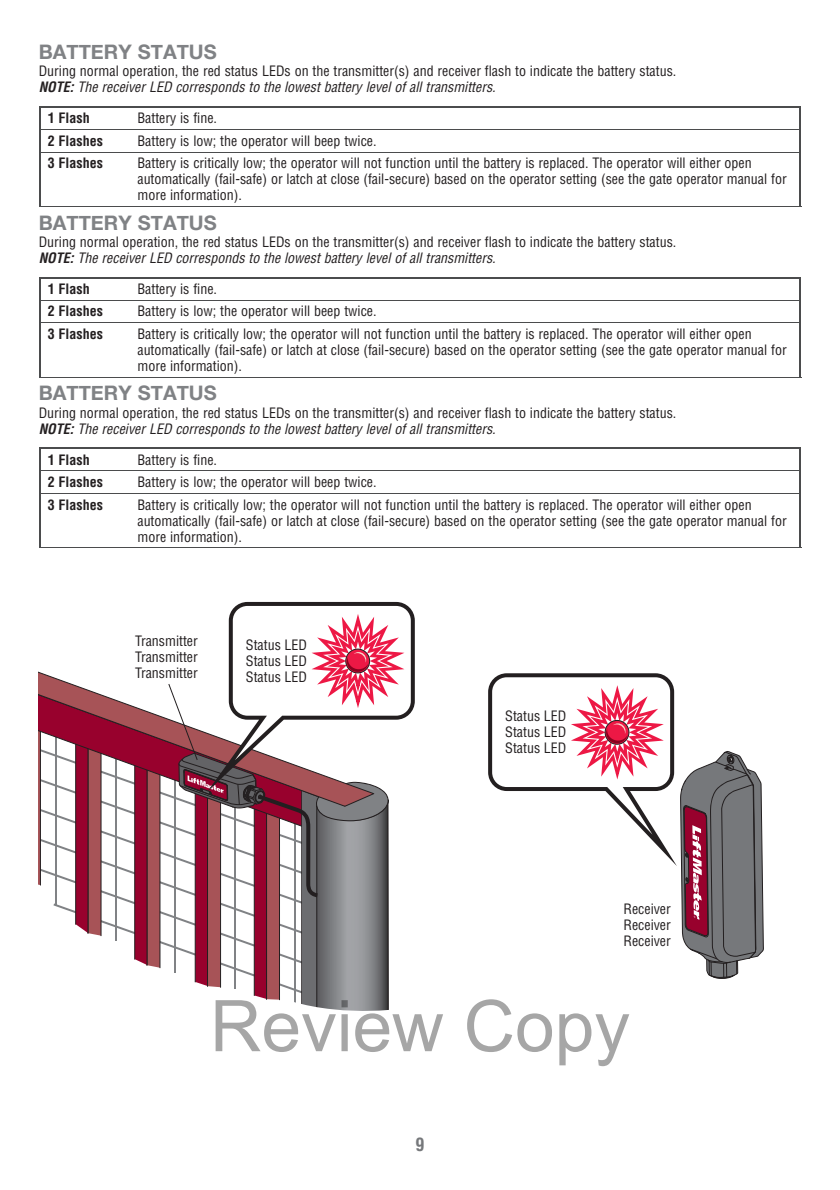
<style>
.page{position:relative;width:840px;height:1190px;background:#fff}
.page>*{position:absolute;margin:0;border:0;box-sizing:border-box;transform-origin:0 0}
.t1{font:71.2px "Arial";color:rgb(0 0 0/.35)}
.t2{font:700 20px "Helvetica Neue";color:#808285}
.t3{font:700 condensed 18px "Helvetica LT Std";color:#76787b}
.t4{font:condensed 14px/16px "Helvetica LT Std";color:#231f20}
.t5{font:700 condensed 14px "Helvetica LT Std";color:#231f20}
.s1{font-weight:700;font-style:italic}
.s2{font-style:italic}
</style>
<div class="page">
<hr style="left:39px;top:106px;width:90px;height:2px;background:#4b4c4d">
<hr style="left:39px;top:108px;width:2px;height:22px;background:#4b4c4d">
<hr style="left:129px;top:106px;width:672px;height:2px;background:#4b4c4d">
<hr style="left:799px;top:108px;width:2px;height:22px;background:#4b4c4d">
<hr style="left:39px;top:130px;width:2px;height:22px;background:#4b4c4d">
<hr style="left:799px;top:130px;width:2px;height:22px;background:#4b4c4d">
<hr style="left:39px;top:152px;width:2px;height:54px;background:#4b4c4d">
<hr style="left:799px;top:152px;width:2px;height:54px;background:#4b4c4d">
<hr style="left:41px;top:129px;width:758px;height:1px;background:#4b4c4d">
<hr style="left:41px;top:152px;width:758px;height:1px;background:#4b4c4d">
<hr style="left:39px;top:206px;width:762px;height:1px;background:#4b4c4d">
<hr style="left:39px;top:277px;width:90px;height:2px;background:#4b4c4d">
<hr style="left:39px;top:279px;width:2px;height:21px;background:#4b4c4d">
<hr style="left:129px;top:277px;width:672px;height:2px;background:#4b4c4d">
<hr style="left:799px;top:279px;width:2px;height:21px;background:#4b4c4d">
<hr style="left:39px;top:300px;width:2px;height:23px;background:#4b4c4d">
<hr style="left:799px;top:300px;width:2px;height:23px;background:#4b4c4d">
<hr style="left:39px;top:323px;width:2px;height:54px;background:#4b4c4d">
<hr style="left:799px;top:323px;width:2px;height:54px;background:#4b4c4d">
<hr style="left:41px;top:300px;width:758px;height:1px;background:#4b4c4d">
<hr style="left:41px;top:322px;width:758px;height:1px;background:#4b4c4d">
<hr style="left:39px;top:377px;width:762px;height:1px;background:#4b4c4d">
<hr style="left:39px;top:447px;width:90px;height:2px;background:#4b4c4d">
<hr style="left:39px;top:449px;width:2px;height:22px;background:#4b4c4d">
<hr style="left:129px;top:447px;width:672px;height:2px;background:#4b4c4d">
<hr style="left:799px;top:449px;width:2px;height:22px;background:#4b4c4d">
<hr style="left:39px;top:471px;width:2px;height:22px;background:#4b4c4d">
<hr style="left:799px;top:471px;width:2px;height:22px;background:#4b4c4d">
<hr style="left:39px;top:493px;width:2px;height:54px;background:#4b4c4d">
<hr style="left:799px;top:493px;width:2px;height:54px;background:#4b4c4d">
<hr style="left:41px;top:470px;width:758px;height:1px;background:#4b4c4d">
<hr style="left:41px;top:493px;width:758px;height:1px;background:#4b4c4d">
<hr style="left:39px;top:547px;width:762px;height:1px;background:#4b4c4d">
<svg style="left:488px;top:673px;width:276px;height:306px"></svg>
<svg style="left:39px;top:602px;width:376px;height:409px"></svg>
<h2 class="t2" style="left:39px;top:39px;width:179px">BATTERY STATUS</h2>
<p class="t4" style="left:39px;top:65px;width:639px">During normal operation, the red status LEDs on the transmitter(s) and receiver flash to indicate the battery status.<br><span class="s1">NOTE:</span> <span class="s2">The receiver LED corresponds to the lowest battery level of all transmitters.</span></p>
<p class="t5" style="left:48px;top:113px;width:43px">1 Flash</p>
<p class="t4" style="left:137px;top:112px;width:81px">Battery is fine.</p>
<p class="t5" style="left:48px;top:136px;width:57px">2 Flashes</p>
<p class="t4" style="left:137px;top:134px;width:241px">Battery is low; the operator will beep twice.</p>
<p class="t5" style="left:48px;top:158px;width:57px">3 Flashes</p>
<p class="t4" style="left:137px;top:157px;width:651px">Battery is critically low; the operator will not function until the battery is replaced. The operator will either open automatically (fail-safe) or latch at close (fail-secure) based on the operator setting (see the gate operator manual for more information).</p>
<h2 class="t2" style="left:39px;top:210px;width:179px">BATTERY STATUS</h2>
<p class="t4" style="left:39px;top:236px;width:639px">During normal operation, the red status LEDs on the transmitter(s) and receiver flash to indicate the battery status.<br><span class="s1">NOTE:</span> <span class="s2">The receiver LED corresponds to the lowest battery level of all transmitters.</span></p>
<p class="t5" style="left:48px;top:284px;width:43px">1 Flash</p>
<p class="t4" style="left:137px;top:283px;width:81px">Battery is fine.</p>
<p class="t5" style="left:48px;top:306px;width:57px">2 Flashes</p>
<p class="t4" style="left:137px;top:305px;width:241px">Battery is low; the operator will beep twice.</p>
<p class="t5" style="left:48px;top:329px;width:57px">3 Flashes</p>
<p class="t4" style="left:137px;top:328px;width:651px">Battery is critically low; the operator will not function until the battery is replaced. The operator will either open automatically (fail-safe) or latch at close (fail-secure) based on the operator setting (see the gate operator manual for more information).</p>
<h2 class="t2" style="left:39px;top:381px;width:179px">BATTERY STATUS</h2>
<p class="t4" style="left:39px;top:406px;width:639px">During normal operation, the red status LEDs on the transmitter(s) and receiver flash to indicate the battery status.<br><span class="s1">NOTE:</span> <span class="s2">The receiver LED corresponds to the lowest battery level of all transmitters.</span></p>
<p class="t5" style="left:48px;top:454px;width:43px">1 Flash</p>
<p class="t4" style="left:137px;top:453px;width:81px">Battery is fine.</p>
<p class="t5" style="left:48px;top:477px;width:57px">2 Flashes</p>
<p class="t4" style="left:137px;top:476px;width:241px">Battery is low; the operator will beep twice.</p>
<p class="t5" style="left:48px;top:499px;width:57px">3 Flashes</p>
<p class="t4" style="left:137px;top:498px;width:651px">Battery is critically low; the operator will not function until the battery is replaced. The operator will either open automatically (fail-safe) or latch at close (fail-secure) based on the operator setting (see the gate operator manual for more information).</p>
<p class="t4" style="left:135px;top:635px;width:64px;text-align:justify">Transmitter Transmitter Transmitter</p>
<p class="t4" style="left:246px;top:639px;width:63px;text-align:justify">Status LED Status LED Status LED</p>
<p class="t4" style="left:505px;top:710px;width:63px;text-align:justify">Status LED Status LED Status LED</p>
<p class="t4" style="left:623px;top:903px;width:49px;text-align:justify">Receiver Receiver Receiver</p>
<h1 class="t1" style="left:210px;top:980px;width:421px">Review Copy</h1>
<p class="t3" style="left:416px;top:1137px;width:10px">9</p>
</div>
